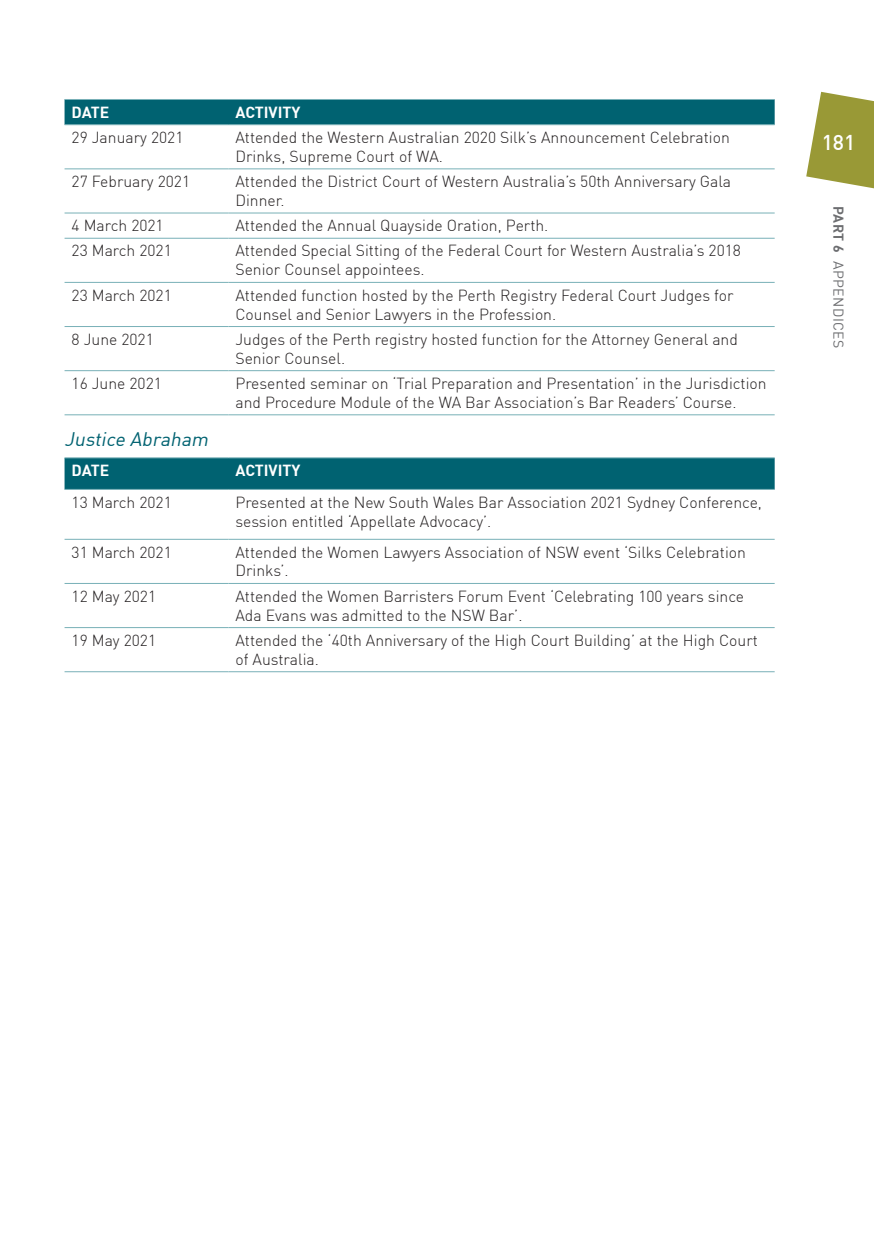
<style>
.page{position:relative;width:874px;height:1241px;background:#fff}
.page>*{position:absolute;margin:0;border:0;box-sizing:border-box;transform-origin:0 0}
.t1{font:500 21px "DIN";color:#fff}
.t2{font:italic 19.25px "DIN";color:#006271}
.t3{font:300 15.75px/18.9px "DIN";color:#231f20}
.t4{font:700 15.75px "DIN";color:#fff}
.t5{font:14px "DIN";letter-spacing:.03em;color:#6c6d70}
.s1{font-weight:700}
</style>
<div class="page">
<svg style="left:806px;top:92px;width:67px;height:97px"></svg>
<div style="left:64px;top:100px;width:710px;height:24px;background:#006271"></div>
<hr style="left:64px;top:99px;width:164px;height:1px;background:#78b0b7">
<hr style="left:228px;top:99px;width:546px;height:1px;background:#78b0b7">
<hr style="left:64px;top:168px;width:164px;height:1px;background:#78b0b7">
<hr style="left:228px;top:168px;width:546px;height:1px;background:#78b0b7">
<hr style="left:64px;top:213px;width:164px;height:1px;background:#78b0b7">
<hr style="left:228px;top:213px;width:546px;height:1px;background:#78b0b7">
<hr style="left:64px;top:238px;width:164px;height:1px;background:#78b0b7">
<hr style="left:228px;top:238px;width:546px;height:1px;background:#78b0b7">
<hr style="left:64px;top:282px;width:164px;height:1px;background:#78b0b7">
<hr style="left:228px;top:282px;width:546px;height:1px;background:#78b0b7">
<hr style="left:64px;top:326px;width:164px;height:1px;background:#78b0b7">
<hr style="left:228px;top:326px;width:546px;height:1px;background:#78b0b7">
<hr style="left:64px;top:370px;width:164px;height:1px;background:#78b0b7">
<hr style="left:228px;top:370px;width:546px;height:1px;background:#78b0b7">
<hr style="left:64px;top:414px;width:164px;height:1px;background:#78b0b7">
<hr style="left:228px;top:414px;width:546px;height:1px;background:#78b0b7">
<hr style="left:64px;top:124px;width:164px;height:1px;background:#78b0b7">
<hr style="left:228px;top:124px;width:546px;height:1px;background:#78b0b7">
<svg style="left:64px;top:458px;width:710px;height:31px;background:#026372"></svg>
<hr style="left:64px;top:539px;width:164px;height:1px;background:#78b0b7">
<hr style="left:228px;top:539px;width:546px;height:1px;background:#78b0b7">
<hr style="left:64px;top:583px;width:164px;height:1px;background:#78b0b7">
<hr style="left:228px;top:583px;width:546px;height:1px;background:#78b0b7">
<hr style="left:64px;top:627px;width:164px;height:1px;background:#78b0b7">
<hr style="left:228px;top:627px;width:546px;height:1px;background:#78b0b7">
<hr style="left:64px;top:671px;width:164px;height:1px;background:#78b0b7">
<hr style="left:228px;top:671px;width:546px;height:1px;background:#78b0b7">
<hr style="left:64px;top:457px;width:164px;height:1px;background:#78b0b7">
<hr style="left:228px;top:457px;width:546px;height:1px;background:#78b0b7">
<hr style="left:64px;top:489px;width:164px;height:1px;background:#78b0b7">
<hr style="left:228px;top:489px;width:546px;height:1px;background:#78b0b7">
<p class="t4" style="left:71px;top:102px;width:39px">DATE</p>
<p class="t4" style="left:235px;top:102px;width:67px">ACTIVITY</p>
<p class="t3" style="left:71px;top:128px;width:113px">29 January 2021</p>
<p class="t3" style="left:235px;top:128px;width:495px">Attended the Western Australian 2020 Silk’s Announcement Celebration<br>Drinks, Supreme Court of WA.</p>
<p class="t3" style="left:71px;top:172px;width:120px">27 February 2021</p>
<p class="t3" style="left:235px;top:172px;width:497px">Attended the District Court of Western Australia’s 50th Anniversary Gala<br>Dinner.</p>
<p class="t3" style="left:71px;top:216px;width:94px">4 March 2021</p>
<p class="t3" style="left:235px;top:216px;width:314px">Attended the Annual Quayside Oration, Perth.</p>
<p class="t3" style="left:71px;top:241px;width:102px">23 March 2021</p>
<p class="t3" style="left:235px;top:241px;width:507px">Attended Special Sitting of the Federal Court for Western Australia’s 2018<br>Senior Counsel appointees.</p>
<p class="t3" style="left:71px;top:285px;width:102px">23 March 2021</p>
<p class="t3" style="left:235px;top:285px;width:499px">Attended function hosted by the Perth Registry Federal Court Judges for<br>Counsel and Senior Lawyers in the Profession.</p>
<p class="t3" style="left:71px;top:329px;width:84px">8 June 2021</p>
<p class="t3" style="left:235px;top:329px;width:504px">Judges of the Perth registry hosted function for the Attorney General and<br>Senior Counsel.</p>
<p class="t3" style="left:71px;top:373px;width:92px">16 June 2021</p>
<p class="t3" style="left:235px;top:373px;width:532px">Presented seminar on ‘Trial Preparation and Presentation’ in the Jurisdiction and Procedure Module of the WA Bar Association’s Bar Readers’ Course.</p>
<p class="t2" style="left:64px;top:426px;width:149px">Justice Abraham</p>
<p class="t4" style="left:71px;top:460px;width:39px">DATE</p>
<p class="t4" style="left:235px;top:460px;width:67px">ACTIVITY</p>
<p class="t3" style="left:71px;top:492px;width:102px">13 March 2021</p>
<p class="t3" style="left:235px;top:492px;width:528px">Presented at the New South Wales Bar Association 2021 Sydney Conference, session entitled ‘Appellate Advocacy’.</p>
<p class="t3" style="left:71px;top:542px;width:102px">31 March 2021</p>
<p class="t3" style="left:235px;top:542px;width:512px">Attended the Women Lawyers Association of NSW event ‘Silks Celebration<br>Drinks’.</p>
<p class="t3" style="left:71px;top:586px;width:86px">12 May 2021</p>
<p class="t3" style="left:235px;top:586px;width:510px">Attended the Women Barristers Forum Event ‘Celebrating 100 years since<br>Ada Evans was admitted to the NSW Bar’.</p>
<p class="t3" style="left:71px;top:630px;width:86px">19 May 2021</p>
<p class="t3" style="left:235px;top:630px;width:523px">Attended the ‘40th Anniversary of the High Court Building’ at the High Court of Australia.</p>
<h1 class="t1" style="left:821px;top:129px;width:35px">181</h1>
<p class="t5" style="left:846px;top:206px;width:144px;rotate:90deg"><span class="s1">Part 6</span> Appendices</p>
</div>
